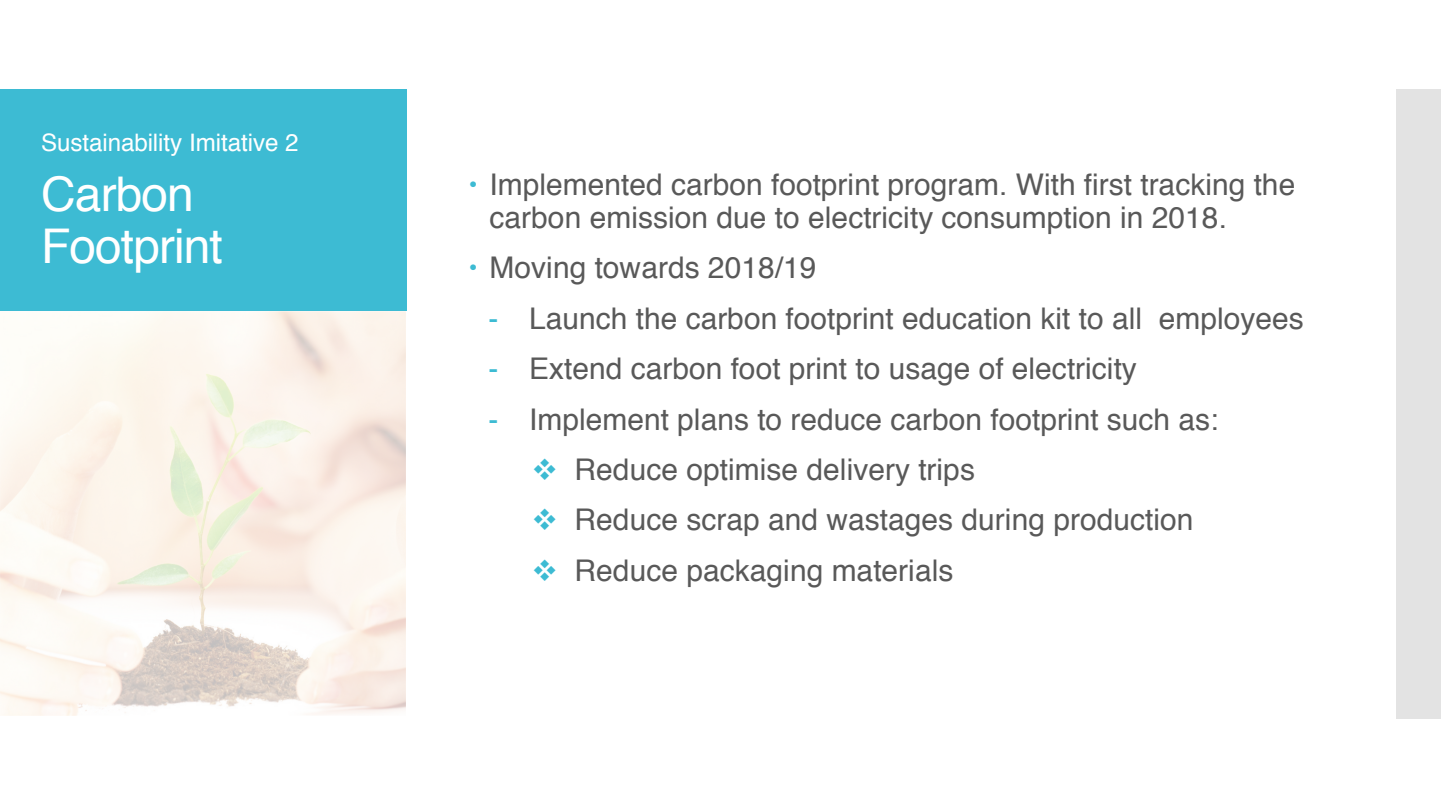
<style>
.page{position:relative;width:1441px;height:810px;background:#fff}
.page>*{position:absolute;margin:0;border:0;box-sizing:border-box;transform-origin:0 0}
.t1{font:47.85px/51.9px "Helvetica";letter-spacing:-.02em;color:#fff}
.t2{font:29.85px/32.4px "Helvetica";color:#595959}
.t3{font:24.15px "Helvetica";letter-spacing:-.005em;color:#fff}
.s1{color:#3dbbd3}
</style>
<div class="page">
<div style="left:0;top:90px;width:407px;height:629px;background:#3dbbd3"></div>
<div style="left:1396px;top:90px;width:44px;height:629px;background:#e3e3e3"></div>
<img style="left:1px;top:311px;width:404px;height:405px">
<p class="t3" style="left:41px;top:124px;width:259px">Sustainability Imitative 2</p>
<h1 class="t1" style="left:41px;top:170px;width:183px">Carbon<br>Footprint</h1>
<p class="t2" style="left:489px;top:170px;width:807px">Implemented carbon footprint program. With first tracking the carbon emission due to electricity consumption in 2018.</p>
<p class="t2" style="left:489px;top:253px;width:328px">Moving towards 2018/19</p>
<p class="t2" style="left:488px;top:303px;width:816px"><span class="s1">-</span> Launch the carbon footprint education kit to all employees</p>
<p class="t2" style="left:488px;top:353px;width:649px"><span class="s1">-</span> Extend carbon foot print to usage of electricity</p>
<p class="t2" style="left:488px;top:404px;width:731px"><span class="s1">-</span> Implement plans to reduce carbon footprint such as:</p>
<p class="t2" style="left:531px;top:454px;width:445px"><span class="s1">❖</span> Reduce optimise delivery trips</p>
<p class="t2" style="left:531px;top:505px;width:663px"><span class="s1">❖</span> Reduce scrap and wastages during production</p>
<p class="t2" style="left:531px;top:555px;width:423px"><span class="s1">❖</span> Reduce packaging materials</p>
</div>
